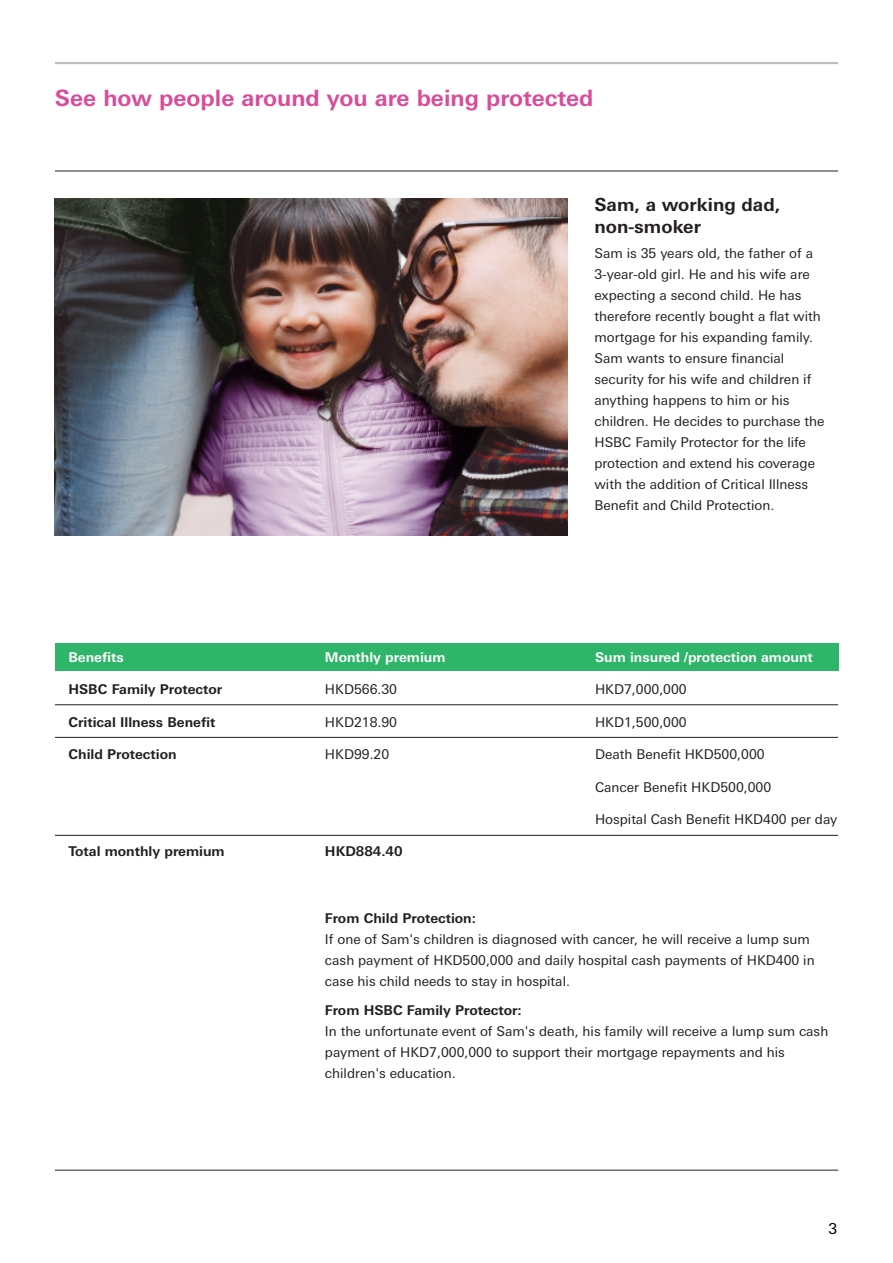
<style>
.page{position:relative;width:893px;height:1263px;background:#fff}
.page>*{position:absolute;margin:0;border:0;box-sizing:border-box;transform-origin:0 0}
.t1{font:700 22.5px "Univers Nextfor HSBC";color:#d94b9b}
.t2{font:700 18px/21.6px "Univers Nextfor HSBC";color:#231f20}
.t3{font:15px "Univers Nextfor HSBC";color:#000}
.t4{font:13.5px/21px "Univers Nextfor HSBC";color:#231f20}
.t5{font:700 13.5px "Univers Nextfor HSBC";color:#231f20}
.t6{font:700 13.5px "Univers Nextfor HSBC";color:#fff}
</style>
<div class="page">
<div style="left:55px;top:644px;width:783px;height:26px;background:#2fb56a"></div>
<hr style="left:55px;top:835px;width:783px;height:1px;background:#231f20">
<hr style="left:55px;top:62px;width:783px;height:2px;background:#bcbec0">
<hr style="left:55px;top:171px;width:783px;height:1px;background:#231f20">
<img style="left:54px;top:198px;width:513px;height:338px">
<hr style="left:55px;top:704px;width:783px;height:1px;background:#231f20">
<hr style="left:55px;top:737px;width:783px;height:1px;background:#231f20">
<hr style="left:55px;top:1170px;width:783px;height:1px;background:#231f20">
<h1 class="t1" style="left:55px;top:82px;width:540px">See how people around you are being protected</h1>
<p class="t6" style="left:68px;top:648px;width:57px">Benefits</p>
<p class="t5" style="left:68px;top:680px;width:155px">HSBC Family Protector</p>
<p class="t5" style="left:68px;top:712px;width:148px">Critical Illness Benefit</p>
<p class="t5" style="left:68px;top:745px;width:110px">Child Protection</p>
<p class="t5" style="left:68px;top:842px;width:158px">Total monthly premium</p>
<p class="t6" style="left:325px;top:648px;width:122px">Monthly premium</p>
<p class="t4" style="left:325px;top:678px;width:74px">HKD566.30</p>
<p class="t4" style="left:325px;top:711px;width:74px">HKD218.90</p>
<p class="t4" style="left:325px;top:743px;width:66px">HKD99.20</p>
<p class="t5" style="left:325px;top:842px;width:79px">HKD884.40</p>
<h2 class="t2" style="left:594px;top:193px;width:187px">Sam, a working dad, non-smoker</h2>
<p class="t4" style="left:594px;top:242px;width:232px">Sam is 35 years old, the father of a 3-year-old girl. He and his wife are expecting a second child. He has therefore recently bought a flat with mortgage for his expanding family.<br>Sam wants to ensure financial security for his wife and children if anything happens to him or his children. He decides to purchase the HSBC Family Protector for the life protection and extend his coverage with the addition of Critical Illness Benefit and Child Protection.</p>
<p class="t6" style="left:595px;top:648px;width:219px">Sum insured /protection amount</p>
<p class="t4" style="left:595px;top:678px;width:93px">HKD7,000,000</p>
<p class="t4" style="left:595px;top:711px;width:93px">HKD1,500,000</p>
<p class="t4" style="left:595px;top:743px;width:171px">Death Benefit HKD500,000</p>
<p class="t4" style="left:595px;top:775px;width:178px">Cancer Benefit HKD500,000</p>
<p class="t4" style="left:595px;top:808px;width:244px">Hospital Cash Benefit HKD400 per day</p>
<p class="t5" style="left:325px;top:909px;width:153px">From Child Protection:</p>
<p class="t4" style="left:325px;top:928px;width:491px">If one of Sam's children is diagnosed with cancer, he will receive a lump sum cash payment of HKD500,000 and daily hospital cash payments of HKD400 in case his child needs to stay in hospital.</p>
<p class="t5" style="left:325px;top:1000px;width:198px">From HSBC Family Protector:</p>
<p class="t4" style="left:325px;top:1020px;width:505px">In the unfortunate event of Sam's death, his family will receive a lump sum cash payment of HKD7,000,000 to support their mortgage repayments and his children's education.</p>
<p class="t3" style="left:829px;top:1218px;width:10px">3</p>
</div>
